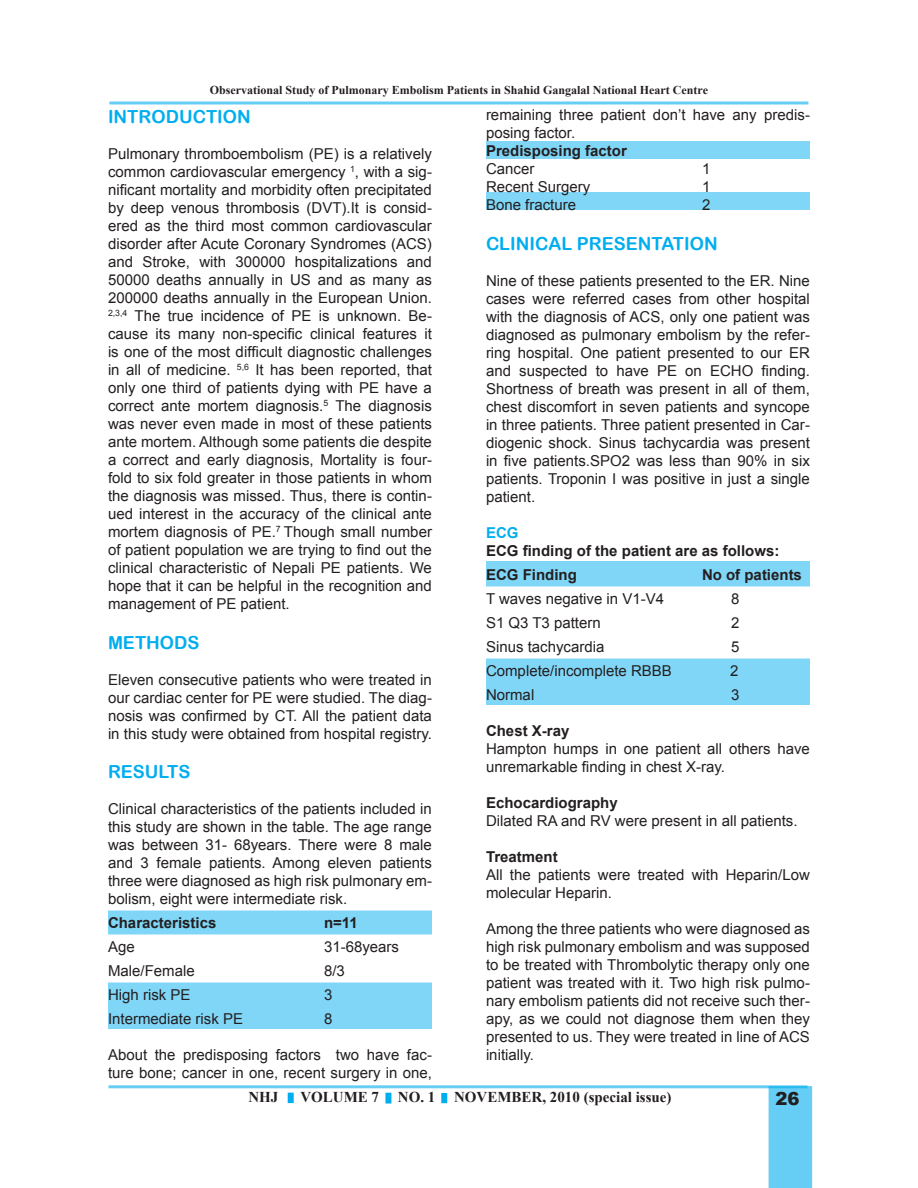
<style>
.page{position:relative;width:918px;height:1188px;background:#fff}
.page>*{position:absolute;margin:0;border:0;box-sizing:border-box;transform-origin:0 0}
.t1{font:18px "Arial Rounded MT Bold";color:#00aeef}
.t2{font:900 18px "Arial";color:#231f20}
.t3{font:15px/18px "Arial";color:#231f20;text-align:justify}
.t4{font:700 15px "Arial";color:#231f20}
.t5{font:700 15px "Times New Roman";color:#231f20}
.t6{font:700 15px "Arial";color:#00aeef}
.t7{font:700 12px "Times New Roman";color:#231f20}
</style>
<div class="page">
<hr style="left:109px;top:102px;width:699px;height:3px;background:#00aeef">
<hr style="left:108px;top:1085px;width:699px;height:3px;background:#00aeef">
<div style="left:769px;top:1086px;width:43px;height:102px;background:#66cef5"></div>
<div style="left:385px;top:1093px;width:6px;height:11px;background:#00aeef"></div>
<div style="left:441px;top:1093px;width:6px;height:10px;background:#00aeef"></div>
<div style="left:288px;top:1093px;width:6px;height:10px;background:#00aeef"></div>
<div style="left:486px;top:561px;width:324px;height:25px;background:#80d6f7"></div>
<div style="left:486px;top:658px;width:324px;height:47px;background:#80d6f7"></div>
<div style="left:486px;top:141px;width:324px;height:18px;background:#80d6f7"></div>
<div style="left:486px;top:192px;width:324px;height:18px;background:#80d6f7"></div>
<div style="left:108px;top:910px;width:324px;height:24px;background:#80d6f7"></div>
<div style="left:108px;top:982px;width:324px;height:47px;background:#80d6f7"></div>
<p class="t7" style="left:210px;top:82px;width:500px">Observational Study of Pulmonary Embolism Patients in Shahid Gangalal National Heart Centre</p>
<p class="t3" style="left:486px;top:106px;width:325px">remaining three patient don’t have any predis&shy;posing factor.</p>
<p class="t4" style="left:486px;top:141px;width:142px">Predisposing factor</p>
<p class="t3" style="left:486px;top:160px;width:50px">Cancer</p>
<p class="t3" style="left:702px;top:160px;width:10px">1</p>
<p class="t3" style="left:486px;top:178px;width:106px">Recent Surgery</p>
<p class="t3" style="left:702px;top:178px;width:10px">1</p>
<p class="t3" style="left:486px;top:196px;width:92px">Bone fracture</p>
<p class="t3" style="left:702px;top:196px;width:10px">2</p>
<p class="t1" style="left:486px;top:233px;width:233px">CLINICAL PRESENTATION</p>
<p class="t3" style="left:486px;top:271px;width:325px">Nine of these patients presented to the ER. Nine cases were referred cases from other hospital with the diagnosis of ACS, only one patient was diagnosed as pulmonary embolism by the refer&shy;ring hospital. One patient presented to our ER and suspected to have PE on ECHO finding.<br>Shortness of breath was present in all of them, chest discomfort in seven patients and syncope in three patients. Three patient presented in Car&shy;diogenic shock. Sinus tachycardia was present in five patients.SPO2 was less than 90% in six patients. Troponin I was positive in just a single patient.</p>
<p class="t6" style="left:486px;top:522px;width:34px">ECG</p>
<p class="t4" style="left:486px;top:540px;width:295px">ECG finding of the patient are as follows:</p>
<p class="t4" style="left:486px;top:564px;width:92px">ECG Finding</p>
<p class="t4" style="left:702px;top:564px;width:102px">No of patients</p>
<p class="t3" style="left:486px;top:589px;width:180px">T waves negative in V1-V4</p>
<p class="t3" style="left:731px;top:589px;width:10px">8</p>
<p class="t3" style="left:486px;top:613px;width:116px">S1 Q3 T3 pattern</p>
<p class="t3" style="left:731px;top:613px;width:10px">2</p>
<p class="t3" style="left:486px;top:637px;width:120px">Sinus tachycardia</p>
<p class="t3" style="left:731px;top:637px;width:10px">5</p>
<p class="t3" style="left:486px;top:661px;width:187px">Complete/incomplete RBBB</p>
<p class="t3" style="left:730px;top:661px;width:10px">2</p>
<p class="t3" style="left:486px;top:685px;width:50px">Normal</p>
<p class="t3" style="left:731px;top:685px;width:10px">3</p>
<p class="t4" style="left:486px;top:720px;width:85px">Chest X-ray</p>
<p class="t3" style="left:486px;top:739px;width:325px">Hampton humps in one patient all others have unremarkable finding in chest X-ray.</p>
<p class="t4" style="left:486px;top:792px;width:133px">Echocardiography</p>
<p class="t3" style="left:486px;top:811px;width:313px">Dilated RA and RV were present in all patients.</p>
<p class="t4" style="left:486px;top:846px;width:73px">Treatment</p>
<p class="t3" style="left:486px;top:865px;width:325px">All the patients were treated with Heparin/Low molecular Heparin.</p>
<p class="t3" style="left:486px;top:919px;width:325px">Among the three patients who were diagnosed as high risk pulmonary embolism and was supposed to be treated with Thrombolytic therapy only one patient was treated with it. Two high risk pulmo&shy;nary embolism patients did not receive such ther&shy;apy, as we could not diagnose them when they presented to us. They were treated in line of ACS initially.</p>
<p class="t2" style="left:776px;top:1086px;width:26px">26</p>
<p class="t1" style="left:108px;top:106px;width:144px">INTRODUCTION</p>
<p class="t3" style="left:108px;top:145px;width:326px">Pulmonary thromboembolism (PE) is a relatively common cardiovascular emergency <sup>1</sup>, with a sig&shy;nificant mortality and morbidity often precipitated by deep venous thrombosis (DVT).It is consid&shy;ered as the third most common cardiovascular disorder after Acute Coronary Syndromes (ACS) and Stroke, with 300000 hospitalizations and 50000 deaths annually in US and as many as 200000 deaths annually in the European Union.<br><sup>2,3,4</sup> The true incidence of PE is unknown. Be&shy;cause its many non-specific clinical features it is one of the most difficult diagnostic challenges in all of medicine. <sup>5,6</sup> It has been reported, that only one third of patients dying with PE have a correct ante mortem diagnosis.<sup>5</sup> The diagnosis was never even made in most of these patients ante mortem. Although some patients die despite a correct and early diagnosis, Mortality is four&shy;fold to six fold greater in those patients in whom the diagnosis was missed. Thus, there is contin&shy;ued interest in the accuracy of the clinical ante mortem diagnosis of PE.<sup>7</sup> Though small number of patient population we are trying to find out the clinical characteristic of Nepali PE patients. We hope that it can be helpful in the recognition and management of PE patient.</p>
<p class="t1" style="left:108px;top:632px;width:93px">METHODS</p>
<p class="t3" style="left:108px;top:671px;width:325px">Eleven consecutive patients who were treated in our cardiac center for PE were studied. The diag&shy;nosis was confirmed by CT. All the patient data in this study were obtained from hospital registry.</p>
<p class="t1" style="left:108px;top:761px;width:84px">RESULTS</p>
<p class="t3" style="left:108px;top:800px;width:325px">Clinical characteristics of the patients included in this study are shown in the table. The age range was between 31- 68years. There were 8 male and 3 female patients. Among eleven patients three were diagnosed as high risk pulmonary em&shy;bolism, eight were intermediate risk.</p>
<p class="t4" style="left:108px;top:913px;width:110px">Characteristics</p>
<p class="t4" style="left:324px;top:913px;width:35px">n=11</p>
<p class="t3" style="left:108px;top:938px;width:28px">Age</p>
<p class="t3" style="left:324px;top:938px;width:77px">31-68years</p>
<p class="t3" style="left:108px;top:962px;width:88px">Male/Female</p>
<p class="t3" style="left:324px;top:962px;width:22px">8/3</p>
<p class="t3" style="left:108px;top:986px;width:84px">High risk PE</p>
<p class="t3" style="left:324px;top:986px;width:10px">3</p>
<p class="t3" style="left:108px;top:1010px;width:137px">Intermediate risk PE</p>
<p class="t3" style="left:324px;top:1010px;width:10px">8</p>
<p class="t3" style="left:108px;top:1046px;width:325px">About the predisposing factors two have fac&shy;ture bone; cancer in one, recent surgery in one,</p>
<p class="t5" style="left:248px;top:1087px;width:31px">NHJ</p>
<p class="t5" style="left:301px;top:1087px;width:80px">VOLUME 7</p>
<p class="t5" style="left:398px;top:1087px;width:39px">NO. 1</p>
<p class="t5" style="left:454px;top:1087px;width:219px">NOVEMBER, 2010 (special issue)</p>
</div>
